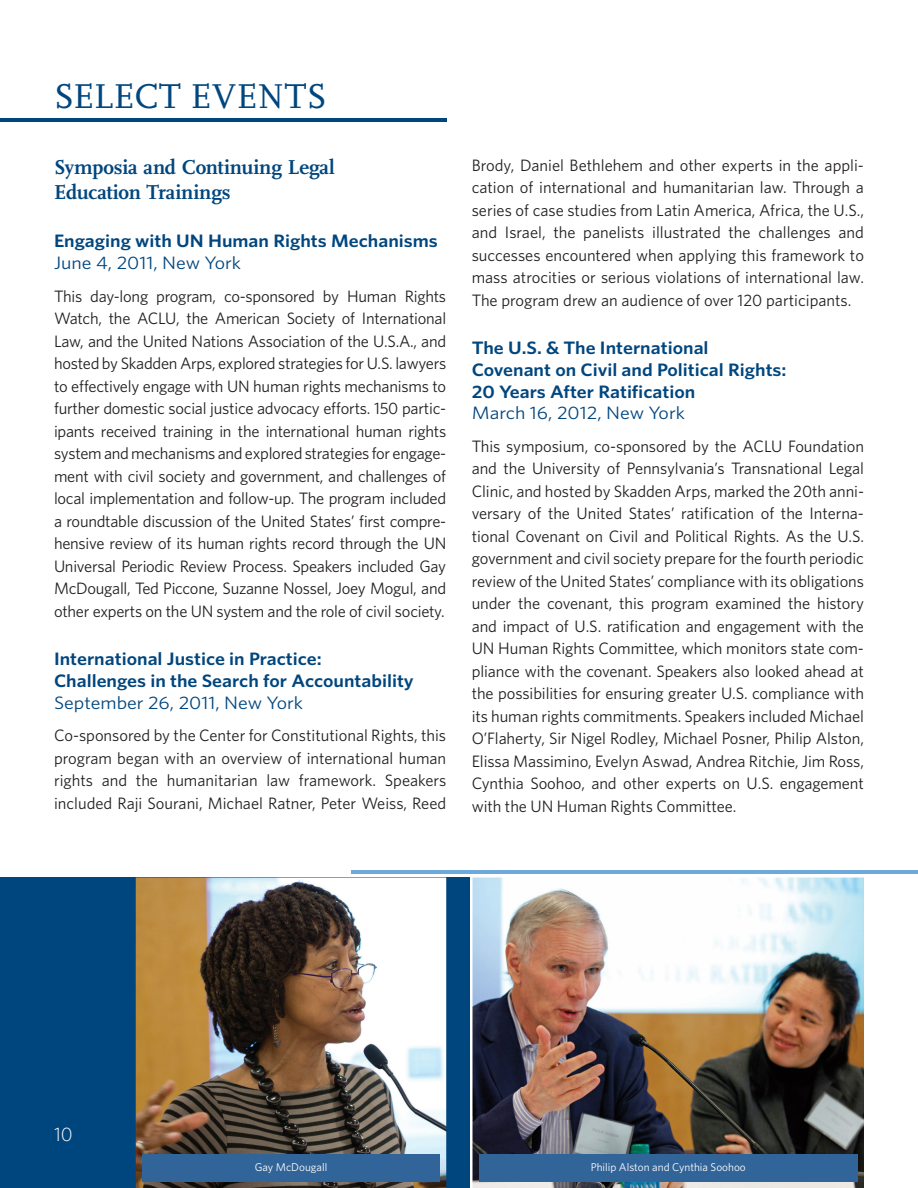
<style>
.page{position:relative;width:918px;height:1188px;background:#fff}
.page>*{position:absolute;margin:0;border:0;box-sizing:border-box;transform-origin:0 0}
.t1{font:36px "Scala Caps";letter-spacing:.015em;color:#00467e}
.t2{font:700 21px/25.3px "Scala";letter-spacing:-.005em;color:#00467e}
.t3{font:300 19.5px "Whitney";color:#fff}
.t4{font:600 18px/21.6px "Whitney";color:#00467e;scale:1.1 1}
.t5{font:18px "Whitney";color:#00467e;scale:1.1 1}
.t6{font:16.5px/22.5px "Whitney";letter-spacing:-.005em;color:#231f20;text-align:justify}
.t7{font:11.25px "Whitney";color:#fff}
</style>
<div class="page">
<div style="left:0;top:878px;width:469px;height:310px;background:#00467e"></div>
<img style="left:472px;top:878px;width:392px;height:310px">
<hr style="left:351px;top:871px;width:567px;height:3px;background:#6ea9db">
<hr style="left:0;top:118px;width:446px;height:4px;background:#00467e">
<img style="left:136px;top:878px;width:310px;height:310px">
<div style="left:142px;top:1154px;width:298px;height:27px;background:#316498"></div>
<div style="left:479px;top:1154px;width:284px;height:27px;background:#316498"></div>
<div style="left:763px;top:1154px;width:94px;height:27px;background:#316498"></div>
<h1 class="t1" style="left:54px;top:76px;width:275px">SELECT EVENTS</h1>
<p class="t2" style="left:54px;top:154px;width:282px">Symposia and Continuing Legal<br>Education Trainings</p>
<p class="t4" style="left:54px;top:230px;width:351px">Engaging with UN Human Rights Mechanisms</p>
<p class="t5" style="left:54px;top:251px;width:172px">June 4, 2011, New York</p>
<p class="t6" style="left:54px;top:284px;width:394px">This day-long program, co-sponsored by Human Rights Watch, the ACLU, the American Society of International Law, and the United Nations Association of the U .S .A ., and hosted by Skadden Arps, explored strategies for U .S . lawyers to effectively engage with UN human rights mechanisms to further domestic social justice advocacy efforts . 150 partic&shy;ipants received training in the international human rights system and mechanisms and explored strategies for engage&shy;ment with civil society and government, and challenges of local implementation and follow-up . The program included a roundtable discussion of the United States’ first compre&shy;hensive review of its human rights record through the UN Universal Periodic Review Process . Speakers included Gay McDougall, Ted Piccone, Suzanne Nossel, Joey Mogul, and other experts on the UN system and the role of civil society .</p>
<p class="t4" style="left:54px;top:648px;width:328px">International Justice in Practice:<br>Challenges in the Search for Accountability</p>
<p class="t5" style="left:54px;top:690px;width:228px">September 26, 2011, New York</p>
<p class="t6" style="left:54px;top:724px;width:394px">Co-sponsored by the Center for Constitutional Rights, this program began with an overview of international human rights and the humanitarian law framework . Speakers included Raji Sourani, Michael Ratner, Peter Weiss, Reed</p>
<p class="t6" style="left:472px;top:153px;width:394px">Brody, Daniel Bethlehem and other experts in the appli&shy;cation of international and humanitarian law . Through a series of case studies from Latin America, Africa, the U .S ., and Israel, the panelists illustrated the challenges and successes encountered when applying this framework to mass atrocities or serious violations of international law .<br>The program drew an audience of over 120 participants .</p>
<p class="t4" style="left:472px;top:337px;width:288px">The U.S. &amp; The International<br>Covenant on Civil and Political Rights:<br>20 Years After Ratification</p>
<p class="t5" style="left:472px;top:401px;width:195px">March 16, 2012, New York</p>
<p class="t6" style="left:472px;top:434px;width:394px">This symposium, co-sponsored by the ACLU Foundation and the University of Pennsylvania’s Transnational Legal Clinic, and hosted by Skadden Arps, marked the 20th anni&shy;versary of the United States’ ratification of the Interna&shy;tional Covenant on Civil and Political Rights . As the U .S . government and civil society prepare for the fourth periodic review of the United States’ compliance with its obligations under the covenant, this program examined the history and impact of U .S . ratification and engagement with the UN Human Rights Committee, which monitors state com&shy;pliance with the covenant . Speakers also looked ahead at the possibilities for ensuring greater U .S . compliance with its human rights commitments . Speakers included Michael O’Flaherty, Sir Nigel Rodley, Michael Posner, Philip Alston, Elissa Massimino, Evelyn Aswad, Andrea Ritchie, Jim Ross, Cynthia Soohoo, and other experts on U .S . engagement with the UN Human Rights Committee .</p>
<p class="t3" style="left:54px;top:1121px;width:20px">10</p>
<p class="t7" style="left:255px;top:1159px;width:74px">Gay McDougall</p>
<p class="t7" style="left:591px;top:1159px;width:157px">Philip Alston and Cynthia Soohoo</p>
</div>
